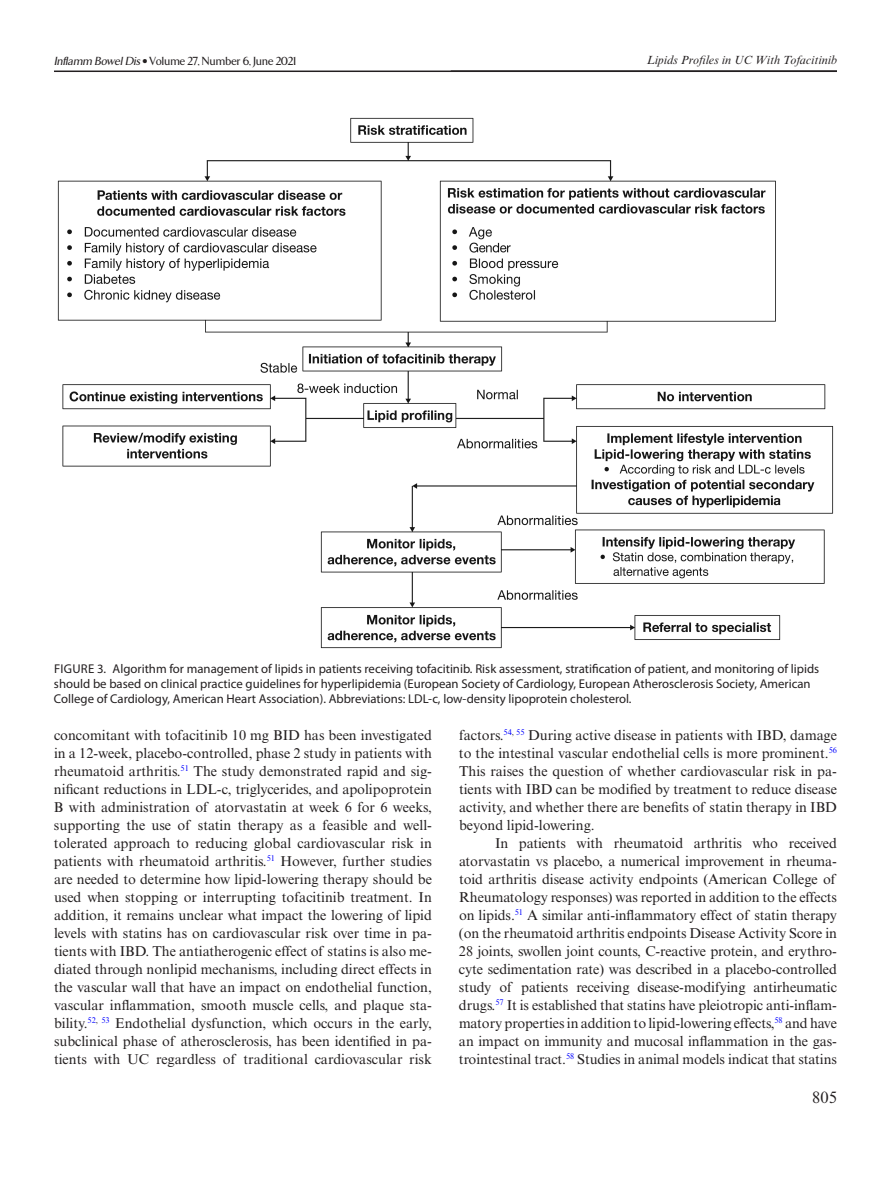
<style>
.page{position:relative;width:891px;height:1188px;background:#fff}
.page>*{position:absolute;margin:0;border:0;box-sizing:border-box;transform-origin:0 0}
.t1{font:16.5px "Times New Roman MT Std";color:#231f20}
.t2{font:14.25px/18px "Times New Roman MT Std";color:#231f20;text-align:justify}
.t3{font:12.75px/15px "Myriad Pro";color:#231f20}
.t4{font:500 12px "TF Arrow";color:#231f20}
.t5{font:italic 12px "Times New Roman MT Std";color:#231f20}
.s1{font-style:italic}
</style>
<div class="page">
<hr style="left:451px;top:70px;width:386px;height:2px;background:#231f20">
<hr style="left:54px;top:71px;width:783px;height:1px;background:#231f20">
<img style="left:58px;top:117px;width:775px;height:532px">
<p class="t4" style="left:54px;top:54px;width:244px"><span class="s1">Inflamm BowelDis</span>• Volume 27, Number 6, June 2021</p>
<p class="t5" style="left:647px;top:54px;width:192px">Lipids Profiles in UC With Tofacitinib</p>
<p class="t3" style="left:54px;top:661px;width:767px">FIGURE 3. Algorithm for management of lipids in patients receiving tofacitinib. Risk assessment, stratification of patient, and monitoring of lipids should be based on clinical practice guidelines for hyperlipidemia (European Society of Cardiology, European Atherosclerosis Society, American<br>College of Cardiology, American Heart Association). Abbreviations: LDL-c, low-density lipoprotein cholesterol.</p>
<p class="t2" style="left:54px;top:726px;width:380px">concomitant with tofacitinib 10 mg BID has been investigated in a 12-week, placebo-controlled, phase 2 study in patients with rheumatoid arthritis.<sup>51</sup> The study demonstrated rapid and sig&shy;nificant reductions in LDL-c, triglycerides, and apolipoprotein B with administration of atorvastatin at week 6 for 6 weeks, supporting the use of statin therapy as a feasible and well&shy;tolerated approach to reducing global cardiovascular risk in patients with rheumatoid arthritis.<sup>51</sup> However, further studies are needed to determine how lipid-lowering therapy should be used when stopping or interrupting tofacitinib treatment. In addition, it remains unclear what impact the lowering of lipid levels with statins has on cardiovascular risk over time in pa&shy;tients with IBD. The antiatherogenic effect of statins is also me&shy;diated through nonlipid mechanisms, including direct effects in the vascular wall that have an impact on endothelial function, vascular inflammation, smooth muscle cells, and plaque sta&shy;bility.<sup>52</sup><sup>,</sup> <sup>53</sup> Endothelial dysfunction, which occurs in the early, subclinical phase of atherosclerosis, has been identified in pa&shy;tients with UC regardless of traditional cardiovascular risk</p>
<p class="t2" style="left:459px;top:726px;width:380px">factors.<sup>54</sup><sup>,</sup> <sup>55</sup> During active disease in patients with IBD, damage to the intestinal vascular endothelial cells is more prominent.<sup>56<br></sup>This raises the question of whether cardiovascular risk in pa&shy;tients with IBD can be modified by treatment to reduce disease activity, and whether there are benefits of statin therapy in IBD beyond lipid-lowering.</p>
<p class="t2" style="left:459px;top:834px;width:380px;text-indent:36px">In patients with rheumatoid arthritis who received atorvastatin vs placebo, a numerical improvement in rheuma&shy;toid arthritis disease activity endpoints (American College of Rheumatology responses) was reported in addition to the effects on lipids.<sup>51</sup> A similar anti-inflammatory effect of statin therapy (on the rheumatoid arthritis endpoints Disease Activity Score in 28 joints, swollen joint counts, C-reactive protein, and erythro&shy;cyte sedimentation rate) was described in a placebo-controlled study of patients receiving disease-modifying antirheumatic drugs.<sup>57</sup> It is established that statins have pleiotropic anti-inflam&shy;matory properties in addition to lipid-lowering effects,<sup>58</sup> and have an impact on immunity and mucosal inflammation in the gas&shy;trointestinal tract.<sup>58</sup> Studies in animal models indicat that statins</p>
<p class="t1" style="left:812px;top:1088px;width:26px">805</p>
</div>
